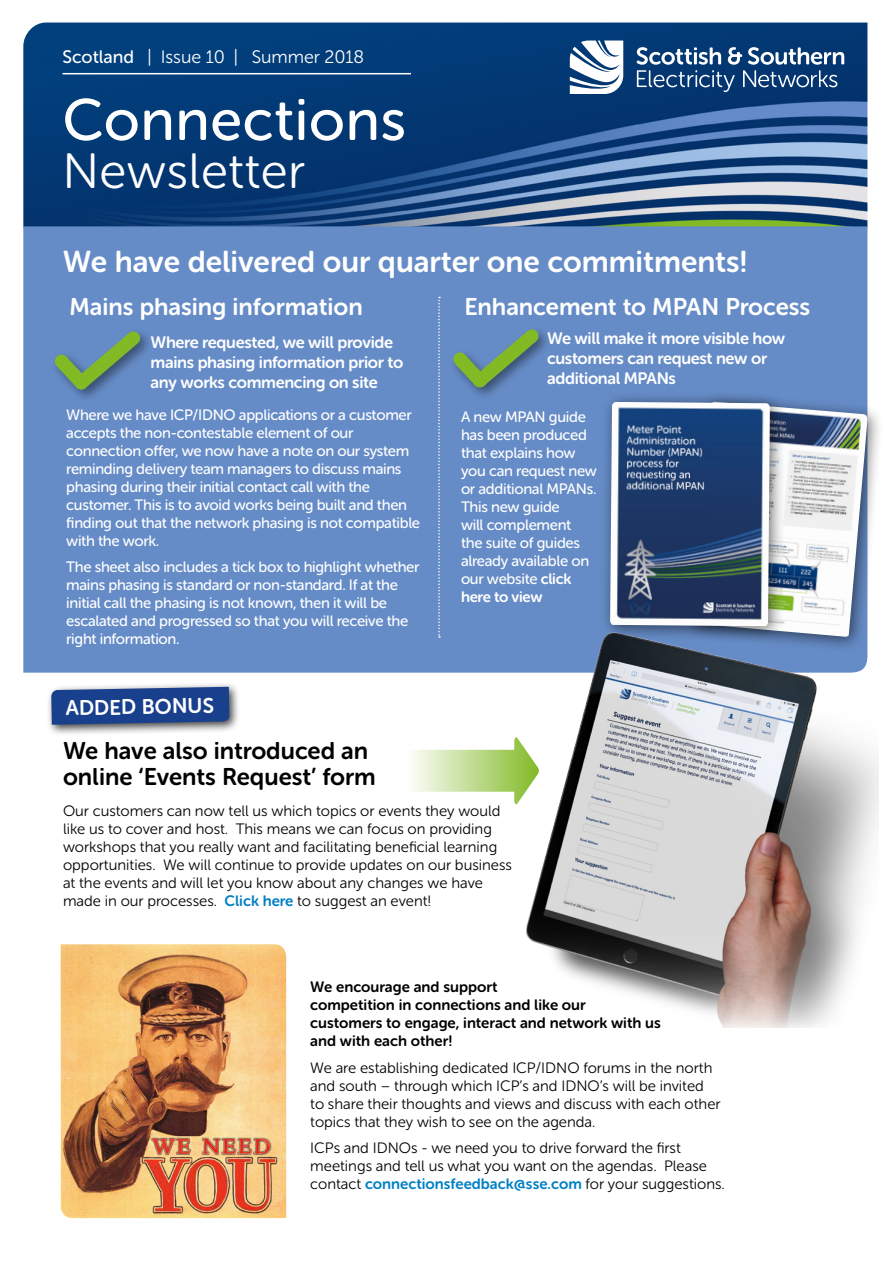
<style>
.page{position:relative;width:893px;height:1263px;background:#fff}
.page>*{position:absolute;margin:0;border:0;box-sizing:border-box;transform-origin:0 0}
.t1{font:58.2px "Museo Sans Rounded 500";letter-spacing:.01em;color:#fff}
.t2{font:49.5px "Museo Sans Rounded 300";letter-spacing:.01em;color:#fff}
.t3{font:34.5px "Museo Sans Rounded 700";letter-spacing:.01em;color:#fff}
.t4{font:30px "Museo Sans Rounded 700";color:#fff}
.t5{font:24px "Museo Sans Rounded 700";color:#fff}
.t6{font:24px/25.5px "Museo Sans Rounded 700";color:#000}
.t7{font:21px "Museo Sans Rounded 700";color:#fff}
.t8{font:18px "Museo Sans Rounded 300";color:#fff}
.t9{font:16.5px/19.8px "Museo Sans Rounded 700";letter-spacing:-.02em;color:#fff}
.t10{font:15px/18px "Museo Sans Rounded 500";letter-spacing:-.02em;color:#fff}
.t11{font:15px/18px "Museo Sans Rounded 300";color:#000}
.t12{font:15px/18px "Museo Sans Rounded 700";color:#000}
.s1{font-family:"Museo Sans Rounded 500"}
.s2{font-family:"Museo Sans Rounded 700"}
.s3{font-family:"Museo Sans Rounded 700";color:#0080c5}
</style>
<div class="page">
<img style="left:23px;top:23px;width:844px;height:203px">
<hr style="left:63px;top:73px;width:348px;height:1px;background:#fff">
<div style="left:23px;top:226px;width:844px;height:447px;background:#668cc7"></div>
<svg style="left:570px;top:41px;width:53px;height:53px"></svg>
<svg style="left:636px;top:47px;width:208px;height:45px;background:#3e6592"></svg>
<img style="left:61px;top:944px;width:225px;height:274px">
<div style="left:46px;top:681px;width:195px;height:55px;background:#000;opacity:.75"></div>
<svg style="left:51px;top:687px;width:178px;height:38px;background:#26498e"></svg>
<div style="left:682px;top:391px;width:202px;height:263px;background:#000;opacity:.55"></div>
<img style="left:787px;top:402px;width:81px;height:219px">
<div style="left:599px;top:391px;width:188px;height:252px;background:#000;opacity:.55"></div>
<img style="left:610px;top:402px;width:160px;height:219px">
<div style="left:50px;top:327px;width:104px;height:76px;background:#668cc7"></div>
<svg style="left:42px;top:319px;width:110px;height:83px"></svg>
<svg style="left:438px;top:297px;width:113px;height:341px;background:#678dbf"></svg>
<img style="left:506px;top:621px;width:372px;height:406px">
<svg style="left:413px;top:737px;width:126px;height:67px"></svg>
<p class="t8" style="left:63px;top:47px;width:303px"><span class="s1">Scotland</span> | Issue 10 | Summer 2018</p>
<p class="t1" style="left:63px;top:88px;width:345px">Connections</p>
<p class="t2" style="left:63px;top:144px;width:244px">Newsletter</p>
<p class="t3" style="left:63px;top:165px;width:389px">Connections <span class="s1">Newsletter</span></p>
<p class="t4" style="left:63px;top:245px;width:686px">We have delivered our quarter one commitments!</p>
<p class="t5" style="left:69px;top:294px;width:295px">Mains phasing information</p>
<p class="t9" style="left:151px;top:332px;width:254px">Where requested, we will provide mains phasing information prior to any works commencing on site</p>
<p class="t10" style="left:66px;top:406px;width:355px">Where we have ICP/IDNO applications or a customer accepts the non-contestable element of our connection offer, we now have a note on our system reminding delivery team managers to discuss mains phasing during their initial contact call with the customer. This is to avoid works being built and then finding out that the network phasing is not compatible with the work.</p>
<p class="t10" style="left:66px;top:558px;width:355px">The sheet also includes a tick box to highlight whether mains phasing is standard or non-standard. If at the initial call the phasing is not known, then it will be escalated and progressed so that you will receive the right information.</p>
<p class="t7" style="left:65px;top:696px;width:150px;rotate:-1deg">ADDED BONUS</p>
<p class="t6" style="left:63px;top:738px;width:314px">We have also introduced an online ‘Events Request’ form</p>
<p class="t5" style="left:464px;top:294px;width:347px">Enhancement to MPAN Process</p>
<p class="t9" style="left:547px;top:328px;width:240px">We will make it more visible how customers can request new or additional MPANs</p>
<p class="t10" style="left:461px;top:408px;width:137px">A new MPAN guide has been produced that explains how you can request new or additional MPANs.<br>This new guide<br>will complement<br>the suite of guides already available on our website <span class="s2">click here to view</span></p>
<p class="t11" style="left:63px;top:802px;width:451px">Our customers can now tell us which topics or events they would like us to cover and host. This means we can focus on providing workshops that you really want and facilitating beneficial learning opportunities. We will continue to provide updates on our business at the events and will let you know about any changes we have made in our processes. <span class="s3">Click here</span> to suggest an event!</p>
<p class="t12" style="left:310px;top:978px;width:352px">We encourage and support<br>competition in connections and like our customers to engage, interact and network with us and with each other!</p>
<p class="t11" style="left:310px;top:1059px;width:412px">We are establishing dedicated ICP/IDNO forums in the north and south – through which ICP’s and IDNO’s will be invited to share their thoughts and views and discuss with each other topics that they wish to see on the agenda.</p>
<p class="t11" style="left:310px;top:1139px;width:416px">ICPs and IDNOs - we need you to drive forward the first meetings and tell us what you want on the agendas. Please contact <span class="s3">connectionsfeedback@sse.com</span> for your suggestions.</p>
</div>
